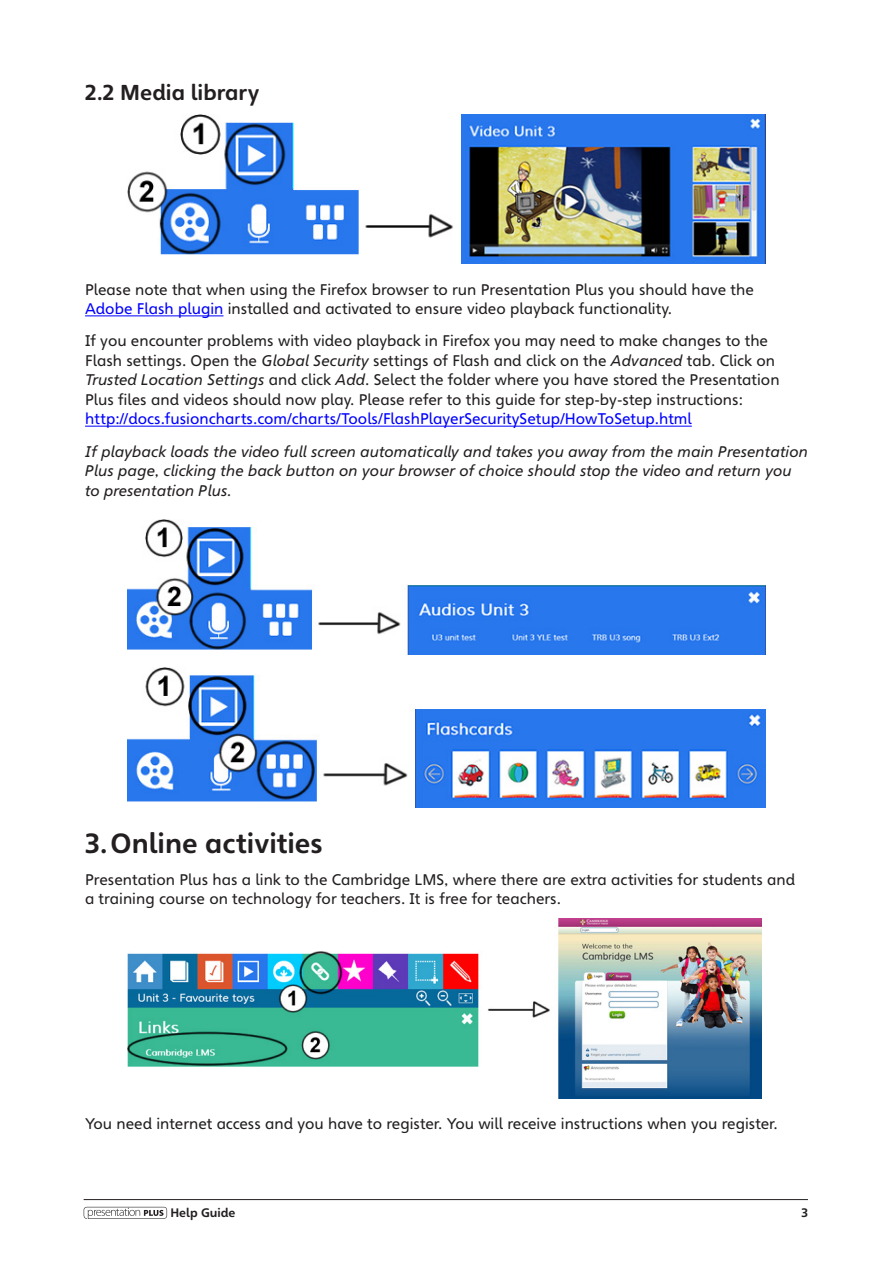
<style>
.page{position:relative;width:893px;height:1263px;background:#fff}
.page>*{position:absolute;margin:0;border:0;box-sizing:border-box;transform-origin:0 0}
.numbered_Ahead{font:700 27px "Heinemann Special";color:#231f20}
.Bhead{font:700 21px "Heinemann Special";color:#231f20}
.main_text{font:15px/19.5px "Heinemann Special";color:#231f20}
.numbered_Ahead-2{font:italic 15px/19.5px "Heinemann Special";color:#231f20}
.t1{font:700 12px "Heinemann Special";color:#231f20}
.s1{color:#00f}
.s2{font-style:italic}
</style>
<div class="page">
<hr style="left:84px;top:1199px;width:724px;height:1px;background:#231f20">
<svg style="left:84px;top:1207px;width:83px;height:12px"></svg>
<hr style="left:85px;top:315px;width:139px;height:1px;background:#00f">
<hr style="left:85px;top:426px;width:607px;height:1px;background:#00f">
<img style="left:128px;top:115px;width:637px;height:148px">
<img style="left:128px;top:519px;width:637px;height:135px">
<img style="left:128px;top:668px;width:637px;height:139px">
<img style="left:128px;top:919px;width:634px;height:179px">
<p class="Bhead" style="left:85px;top:80px;width:176px">2.2 Media library</p>
<p class="main_text" style="left:85px;top:279px;width:670px">Please note that when using the Firefox browser to run Presentation Plus you should have the<br><span class="s1">Adobe Flash plugin</span> installed and activated to ensure video playback functionality.</p>
<p class="main_text" style="left:85px;top:331px;width:696px">If you encounter problems with video playback in Firefox you may need to make changes to the Flash settings. Open the <span class="s2">Global Security</span> settings of Flash and click on the <span class="s2">Advanced</span> tab. Click on <span class="s2">Trusted Location Settings</span> and click <span class="s2">Add</span>. Select the folder where you have stored the Presentation Plus files and videos should now play. Please refer to this guide for step-by-step instructions: <span class="s1">http://docs.fusioncharts.com/charts/Tools/FlashPlayerSecuritySetup/HowToSetup.html</span></p>
<p class="numbered_Ahead-2" style="left:85px;top:441px;width:724px">If playback loads the video full screen automatically and takes you away from the main Presentation<br>Plus page, clicking the back button on your browser of choice should stop the video and return you to presentation Plus.</p>
<p class="numbered_Ahead" style="left:85px;top:826px;width:239px">3.Online activities</p>
<p class="main_text" style="left:85px;top:870px;width:712px">Presentation Plus has a link to the Cambridge LMS, where there are extra activities for students and a training course on technology for teachers. It is free for teachers.</p>
<p class="main_text" style="left:85px;top:1114px;width:694px">You need internet access and you have to register. You will receive instructions when you register.</p>
<p class="t1" style="left:170px;top:1205px;width:67px">Help Guide</p>
<p class="t1" style="left:801px;top:1205px;width:8px">3</p>
</div>
